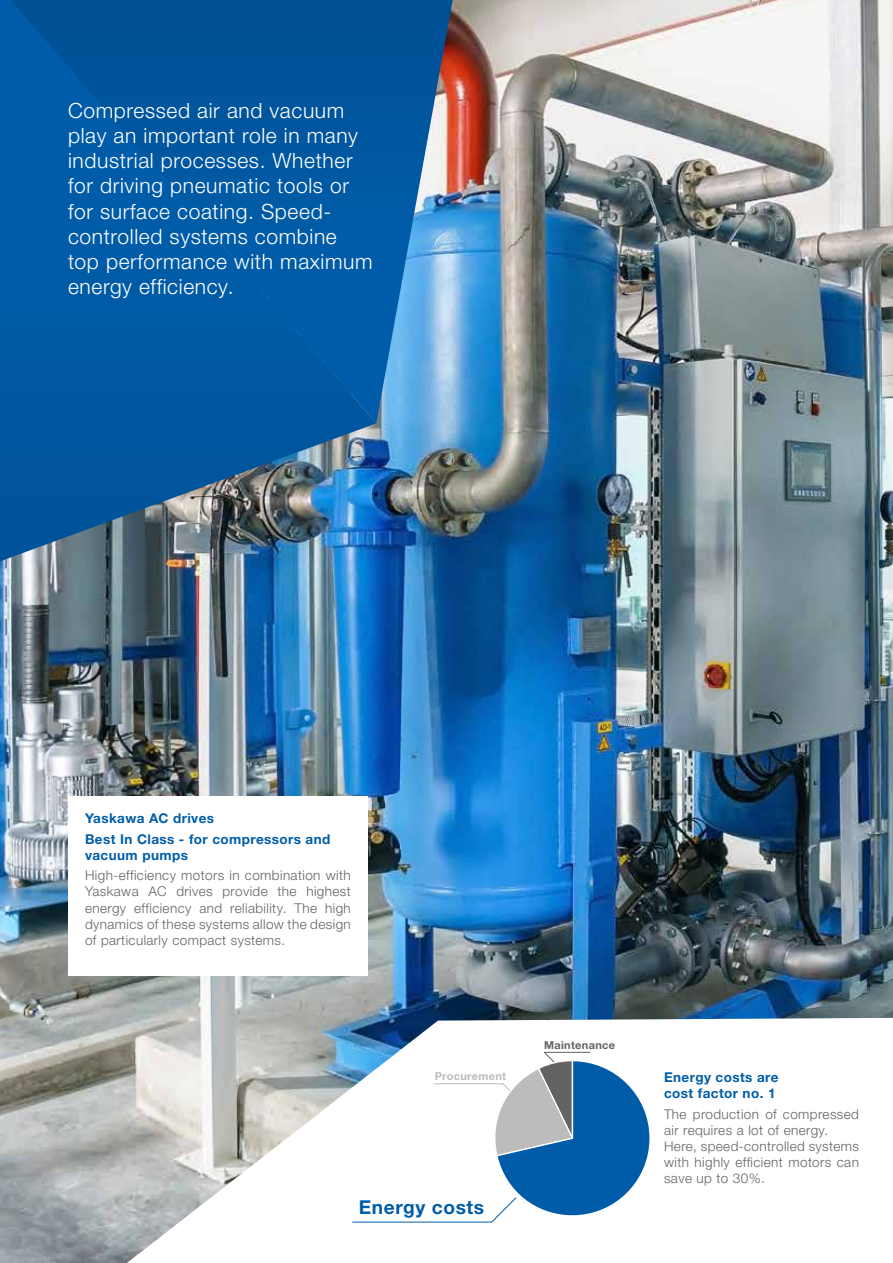
<style>
.page{position:relative;width:893px;height:1263px;background:#fff}
.page>*{position:absolute;margin:0;border:0;box-sizing:border-box;transform-origin:0 0}
.t1{font:300 21px/25.2px "Helvetica Neue LTW1 G";letter-spacing:.03em;color:#fff}
.t2{font:700 19.2px "Helvetica Neue LTW1 G";letter-spacing:.03em;color:#005da9}
.t3{font:300 13.5px/16.2px "Helvetica Neue LTW1 G";letter-spacing:.03em;color:#646363;text-align:justify}
.t4{font:700 13.5px/20.4px "Helvetica Neue LTW1 G";letter-spacing:.03em;color:#005da9}
.t5{font:700 10.95px "Helvetica Neue LTW1 G";letter-spacing:.03em;color:#bcbcbc}
.t6{font:700 10.95px "Helvetica Neue LTW1 G";letter-spacing:.03em;color:#646363}
</style>
<div class="page">
<img style="left:0;top:0;width:893px;height:1263px">
<svg style="left:376px;top:0;width:77px;height:423px;background:#4785bb"></svg>
<svg style="left:0;top:0;width:376px;height:561px;background:#0b5c9f"></svg>
<svg style="left:127px;top:1018px;width:766px;height:245px"></svg>
<div style="left:68px;top:796px;width:300px;height:180px;background:#fff"></div>
<hr style="left:435px;top:1083px;width:68px;height:1px;background:#bcbcbc">
<hr style="left:353px;top:1222px;width:138px;height:1px;background:#005da9">
<svg style="left:489px;top:1052px;width:162px;height:171px"></svg>
<h1 class="t1" style="left:68px;top:98px;width:306px">Compressed air and vacuum play an important role in many industrial processes. Whether for driving pneumatic tools or for surface coating. Speed&shy;controlled systems combine top performance with maximum energy efficiency.</h1>
<p class="t4" style="left:85px;top:808px;width:247px">Yaskawa AC drives<br>Best In Class - for compressors and</p>
<p class="t4" style="left:85px;top:845px;width:104px">vacuum pumps</p>
<p class="t3" style="left:85px;top:867px;width:267px">High-efficiency motors in combination with Yaskawa AC drives provide the highest energy efficiency and reliability. The high dynamics of these systems allow the design of particularly compact systems.</p>
<p class="t5" style="left:435px;top:1069px;width:73px">Procurement</p>
<p class="t6" style="left:544px;top:1038px;width:73px">Maintenance</p>
<h2 class="t2" style="left:359px;top:1195px;width:127px">Energy costs</h2>
<p class="t4" style="left:664px;top:1069px;width:116px;line-height:16.2px">Energy costs are cost factor no. 1</p>
<p class="t3" style="left:664px;top:1105px;width:196px;text-align:left">The production of compressed air requires a lot of energy.<br>Here, speed-controlled systems with highly efficient motors can save up to 30%.</p>
</div>
